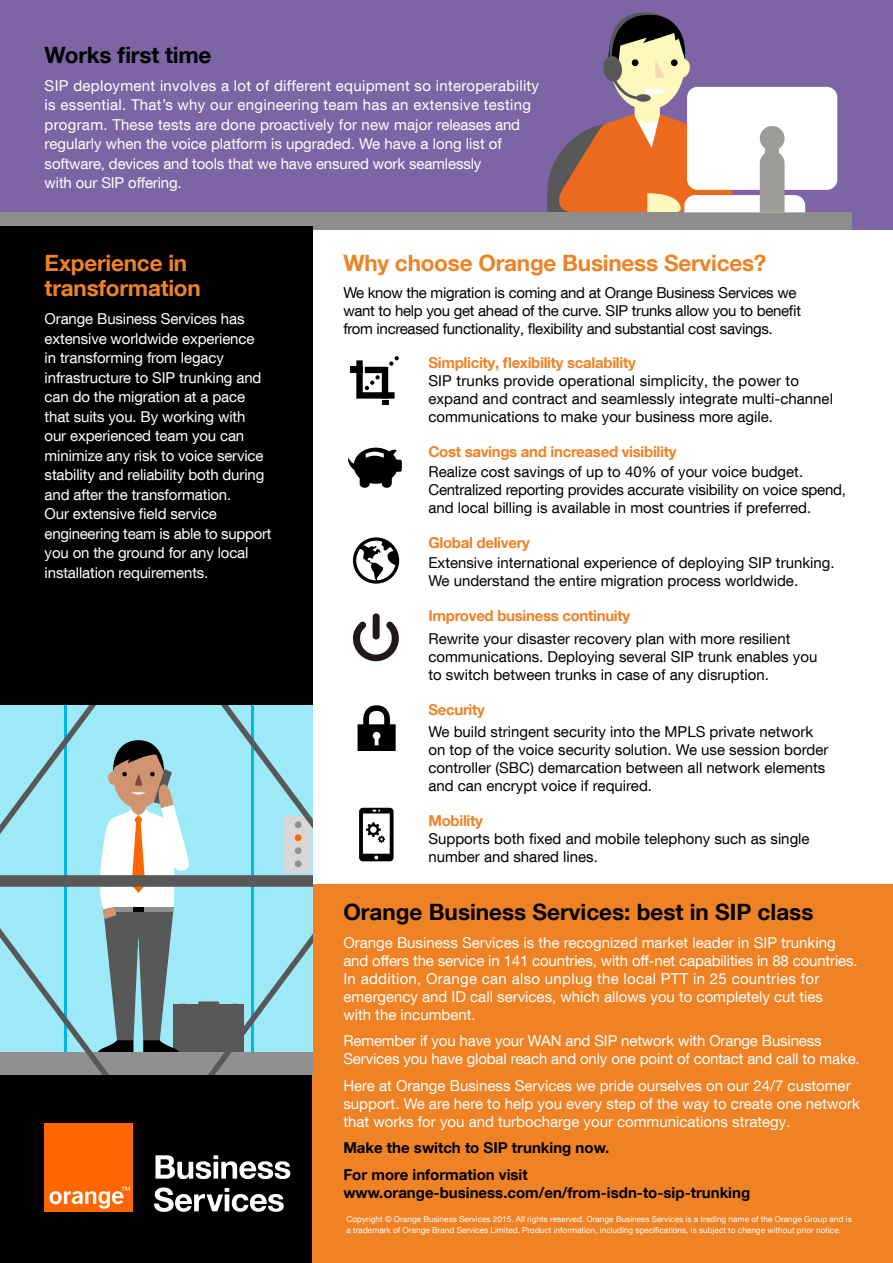
<style>
.page{position:relative;width:893px;height:1263px;background:#fff}
.page>*{position:absolute;margin:0;border:0;box-sizing:border-box;transform-origin:0 0}
.t1{font:700 22.5px/25.5px "Helvetica Neue";letter-spacing:-.01em;color:#ef8225}
.t2{font:700 22.5px "Helvetica Neue";color:#000}
.t3{font:15px/19.5px "Helvetica Neue";letter-spacing:-.01em;color:#fff}
.t4{font:15px/18px "Helvetica Neue";color:#000}
.t5{font:15px/19.5px "Helvetica Neue";letter-spacing:.01em;color:#fff}
.t6{font:15px/18px "Helvetica Neue";letter-spacing:-.02em;color:#000}
.t7{font:700 15px "Helvetica Neue";letter-spacing:-.02em;color:#ef8225}
.t8{font:700 15px/26.5px "Helvetica Neue";color:#000}
.t9{font:8.25px/10.5px "Helvetica Neue";color:#fff}
</style>
<div class="page">
<div style="left:0;top:0;width:892px;height:230px;background:#7d65a5"></div>
<div style="left:0;top:212px;width:852px;height:18px;background:#8d8e8b"></div>
<div style="left:687px;top:87px;width:150px;height:103px;background:#fff;border-radius:11px"></div>
<svg style="left:547px;top:12px;width:258px;height:201px"></svg>
<div style="left:0;top:1074px;width:313px;height:189px;background:#000"></div>
<div style="left:0;top:226px;width:313px;height:480px;background:#000"></div>
<div style="left:313px;top:884px;width:580px;height:379px;background:#ef8225"></div>
<div style="left:0;top:705px;width:313px;height:35px;background:#9de9f8"></div>
<div style="left:0;top:1056px;width:313px;height:19px;background:#909090"></div>
<svg style="left:0;top:740px;width:313px;height:316px;background:#94c9d2"></svg>
<div style="left:390px;top:460px;width:12px;height:12px;background:#000;border-radius:2px"></div>
<svg style="left:348px;top:448px;width:50px;height:40px"></svg>
<div style="left:350px;top:367px;width:13px;height:6px;background:#000"></div>
<svg style="left:356px;top:356px;width:43px;height:49px"></svg>
<svg style="left:358px;top:705px;width:38px;height:46px"></svg>
<svg style="left:359px;top:808px;width:35px;height:53px"></svg>
<svg style="left:353px;top:613px;width:46px;height:48px"></svg>
<div style="left:45px;top:1123px;width:88px;height:88px;background:#f60"></div>
<svg style="left:49px;top:1187px;width:81px;height:21px"></svg>
<svg style="left:155px;top:1155px;width:135px;height:24px"></svg>
<svg style="left:154px;top:1187px;width:130px;height:25px"></svg>
<svg style="left:353px;top:537px;width:46px;height:47px"></svg>
<h1 class="t2" style="left:45px;top:41px;width:168px">Works first time</h1>
<p class="t5" style="left:45px;top:75px;width:496px">SIP deployment involves a lot of different equipment so interoperability is essential. That’s why our engineering team has an extensive testing program. These tests are done proactively for new major releases and regularly when the voice platform is upgraded. We have a long list of software, devices and tools that we have ensured work seamlessly<br>with our SIP offering.</p>
<h1 class="t1" style="left:45px;top:249px;width:158px">Experience in transformation</h1>
<p class="t3" style="left:45px;top:309px;width:228px">Orange Business Services has extensive worldwide experience<br>in transforming from legacy infrastructure to SIP trunking and can do the migration at a pace that suits you. By working with<br>our experienced team you can minimize any risk to voice service stability and reliability both during and after the transformation.<br>Our extensive field service engineering team is able to support you on the ground for any local installation requirements.</p>
<h1 class="t1" style="left:343px;top:250px;width:425px">Why choose Orange Business Services?</h1>
<p class="t6" style="left:343px;top:283px;width:459px">We know the migration is coming and at Orange Business Services we want to help you get ahead of the curve. SIP trunks allow you to benefit from increased functionality, flexibility and substantial cost savings.</p>
<p class="t7" style="left:428px;top:353px;width:209px">Simplicity, flexibility scalability</p>
<p class="t4" style="left:428px;top:371px;width:406px">SIP trunks provide operational simplicity, the power to expand and contract and seamlessly integrate multi-channel communications to make your business more agile.</p>
<p class="t7" style="left:428px;top:442px;width:250px">Cost savings and increased visibility</p>
<p class="t4" style="left:428px;top:462px;width:419px">Realize cost savings of up to 40% of your voice budget.<br>Centralized reporting provides accurate visibility on voice spend, and local billing is available in most countries if preferred.</p>
<p class="t7" style="left:428px;top:533px;width:103px">Global delivery</p>
<p class="t4" style="left:428px;top:554px;width:408px">Extensive international experience of deploying SIP trunking.<br>We understand the entire migration process worldwide.</p>
<p class="t7" style="left:428px;top:606px;width:203px">Improved business continuity</p>
<p class="t4" style="left:428px;top:629px;width:390px">Rewrite your disaster recovery plan with more resilient communications. Deploying several SIP trunk enables you to switch between trunks in case of any disruption.</p>
<p class="t7" style="left:428px;top:700px;width:58px">Security</p>
<p class="t4" style="left:428px;top:722px;width:402px">We build stringent security into the MPLS private network on top of the voice security solution. We use session border controller (SBC) demarcation between all network elements and can encrypt voice if required.</p>
<p class="t7" style="left:428px;top:811px;width:56px">Mobility</p>
<p class="t4" style="left:428px;top:829px;width:383px">Supports both fixed and mobile telephony such as single number and shared lines.</p>
<h1 class="t2" style="left:343px;top:897px;width:472px">Orange Business Services: best in SIP class</h1>
<p class="t3" style="left:343px;top:933px;width:516px;line-height:18px">Orange Business Services is the recognized market leader in SIP trunking and offers the service in 141 countries, with off-net capabilities in 88 countries.<br>In addition, Orange can also unplug the local PTT in 25 countries for emergency and ID call services, which allows you to completely cut ties<br>with the incumbent.</p>
<p class="t3" style="left:343px;top:1031px;width:518px;line-height:18px">Remember if you have your WAN and SIP network with Orange Business<br>Services you have global reach and only one point of contact and call to make.</p>
<p class="t3" style="left:343px;top:1076px;width:518px;line-height:18px">Here at Orange Business Services we pride ourselves on our 24/7 customer support. We are here to help you every step of the way to create one network that works for you and turbocharge your communications strategy.</p>
<p class="t8" style="left:343px;top:1134px;width:267px">Make the switch to SIP trunking now.<br>For more information visit</p>
<p class="t8" style="left:343px;top:1179px;width:408px">www.orange-business.com/en/from-isdn-to-sip-trunking</p>
<p class="t9" style="left:347px;top:1214px;width:507px">Copyright © Orange Business Services 2015. All rights reserved. Orange Business Services is a trading name of the Orange Group and is a trademark of Orange Brand Services Limited. Product information, including specifications, is subject to change without prior notice.</p>
</div>
